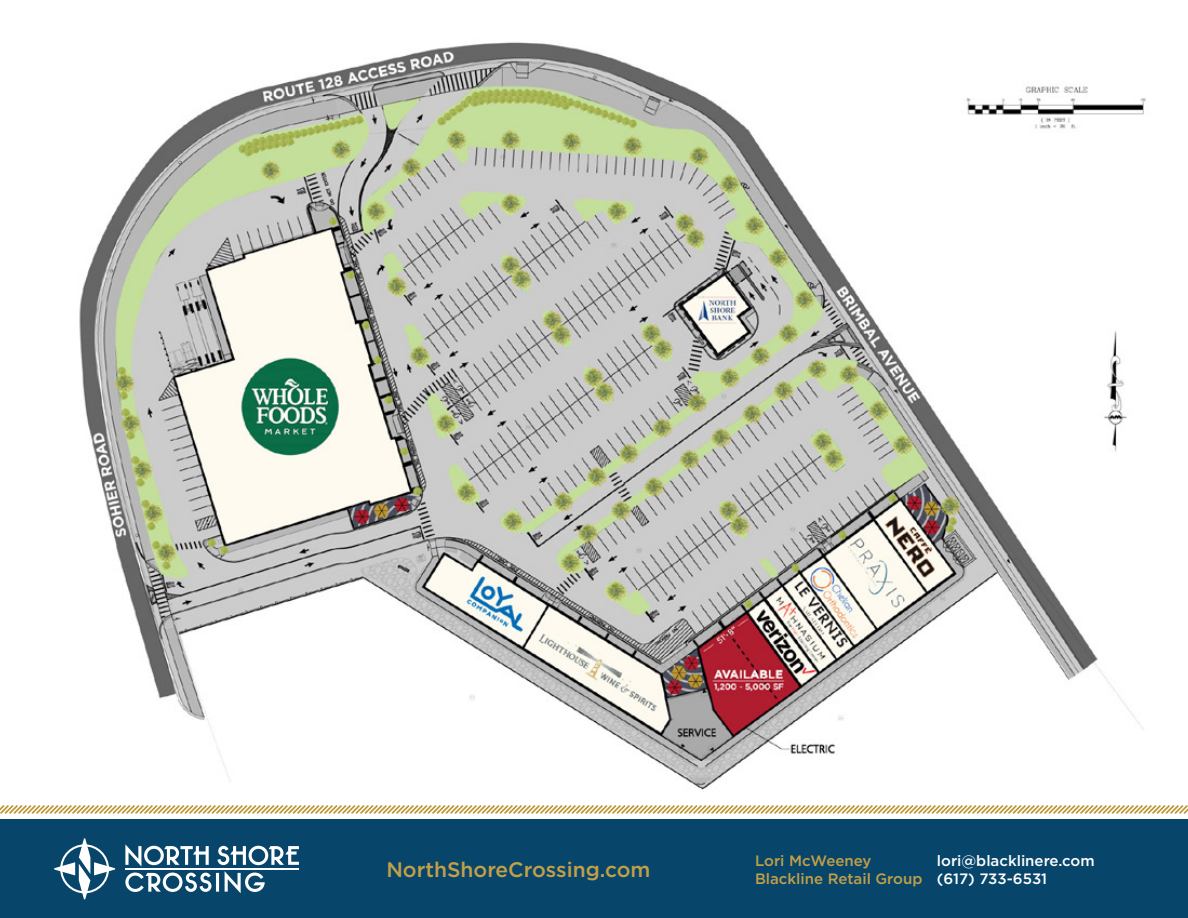
<style>
.page{position:relative;width:1188px;height:918px;background:#fff}
.page>*{position:absolute;margin:0;border:0;box-sizing:border-box;transform-origin:0 0}
.t1{font:500 21px "Gotham";color:#c3a047}
.t2{font:500 15px/18px "Gotham";color:#fff}
.t3{font:500 15px "Gotham";color:#c3a047}
</style>
<div class="page">
<div style="left:0;top:820px;width:1188px;height:98px;background:#07456b"></div>
<svg style="left:125px;top:873px;width:94px;height:19px"></svg>
<svg style="left:225px;top:871px;width:40px;height:22px"></svg>
<hr style="left:126px;top:868px;width:173px;height:2px;background:#fff">
<svg style="left:125px;top:844px;width:84px;height:23px"></svg>
<svg style="left:217px;top:846px;width:82px;height:19px"></svg>
<svg style="left:54px;top:838px;width:61px;height:62px"></svg>
<svg style="left:0;top:805px;width:1188px;height:9px"></svg>
<img style="left:79px;top:42px;width:1067px;height:748px">
<p class="t3" style="left:755px;top:851px;width:118px">Lori McWeeney</p>
<h1 class="t1" style="left:386px;top:856px;width:266px">NorthShoreCrossing.com</h1>
<p class="t3" style="left:755px;top:869px;width:169px">Blackline Retail Group</p>
<p class="t2" style="left:937px;top:851px;width:159px">lori@blacklinere.com (617) 733-6531</p>
</div>
